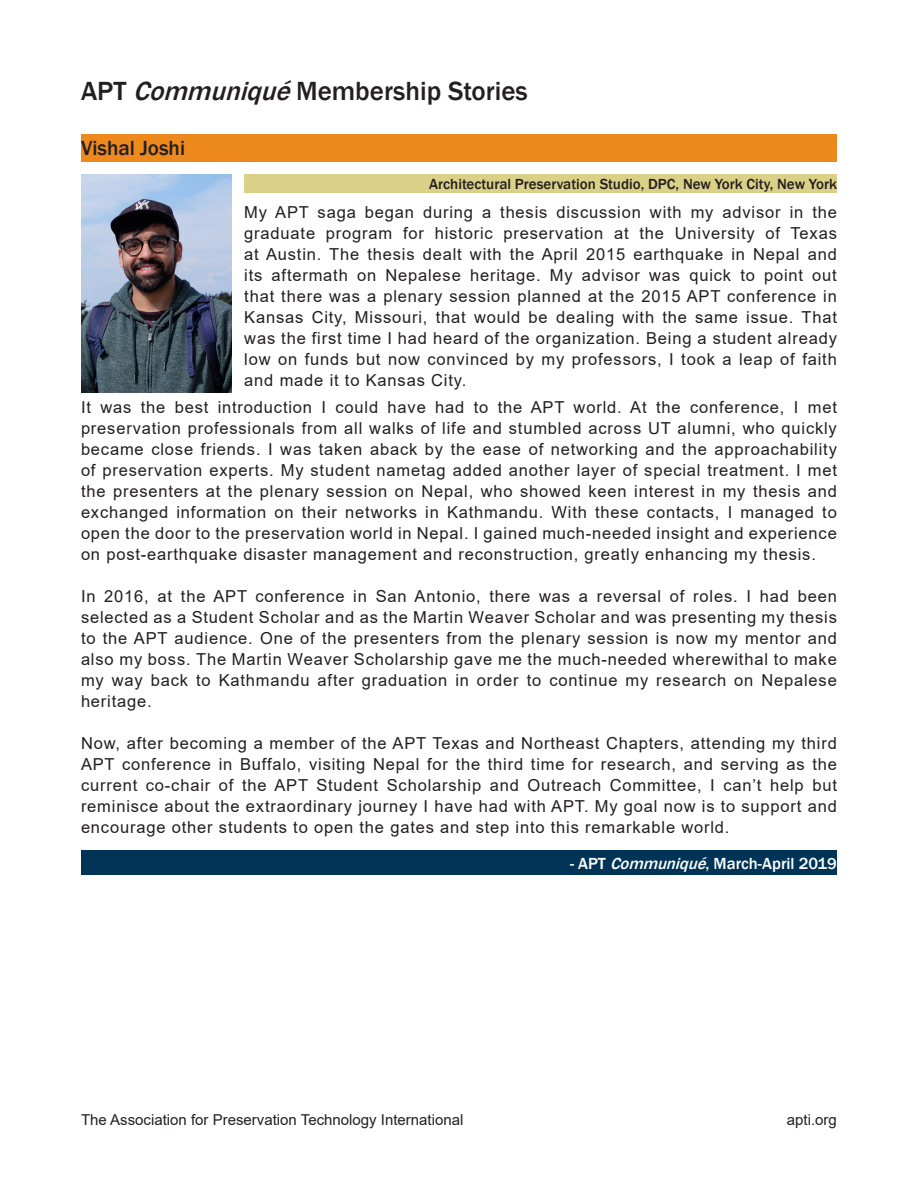
<style>
.page{position:relative;width:918px;height:1188px;background:#fff}
.page>*{position:absolute;margin:0;border:0;box-sizing:border-box;transform-origin:0 0}
.t1{font:500 27px "Franklin Gothic";color:#231f20}
.t2{font:500 21px "Franklin Gothic";color:#231f20}
.t3{font:16.5px/21px "Arial";letter-spacing:.05em;color:#231f20;text-align:justify}
.t4{font:500 16.5px "Franklin Gothic";color:#fff}
.t5{font:15px "Arial";color:#231f20}
.t6{font:500 15px "Franklin Gothic";color:#231f20}
.s1{font-style:italic}
</style>
<div class="page">
<div style="left:81px;top:851px;width:756px;height:24px;background:#003457"></div>
<img style="left:81px;top:174px;width:150px;height:218px">
<div style="left:81px;top:134px;width:756px;height:27px;background:#ed891d"></div>
<div style="left:244px;top:174px;width:593px;height:19px;background:#dbd087"></div>
<h1 class="t1" style="left:81px;top:74px;width:448px">APT <span class="s1">Communiqué</span>Membership Stories</h1>
<p class="t2" style="left:81px;top:135px;width:106px">Vishal Joshi</p>
<p class="t6" style="left:429px;top:175px;width:409px">Architectural Preservation Studio, DPC, New York City, New York</p>
<p class="t3" style="left:244px;top:202px;width:594px">My APT saga began during a thesis discussion with my advisor in the graduate program for historic preservation at the University of Texas at Austin. The thesis dealt with the April 2015 earthquake in Nepal and its aftermath on Nepalese heritage. My advisor was quick to point out that there was a plenary session planned at the 2015 APT conference in Kansas City, Missouri, that would be dealing with the same issue. That was the first time I had heard of the organization. Being a student already low on funds but now convinced by my professors, I took a leap of faith and made it to Kansas City.</p>
<p class="t3" style="left:81px;top:397px;width:757px">It was the best introduction I could have had to the APT world. At the conference, I met preservation professionals from all walks of life and stumbled across UT alumni, who quickly became close friends. I was taken aback by the ease of networking and the approachability of preservation experts. My student nametag added another layer of special treatment. I met the presenters at the plenary session on Nepal, who showed keen interest in my thesis and exchanged information on their networks in Kathmandu. With these contacts, I managed to open the door to the preservation world in Nepal. I gained much-needed insight and experience on post-earthquake disaster management and reconstruction, greatly enhancing my thesis.</p>
<p class="t3" style="left:81px;top:586px;width:758px">In 2016, at the APT conference in San Antonio, there was a reversal of roles. I had been selected as a Student Scholar and as the Martin Weaver Scholar and was presenting my thesis to the APT audience. One of the presenters from the plenary session is now my mentor and also my boss. The Martin Weaver Scholarship gave me the much-needed wherewithal to make my way back to Kathmandu after graduation in order to continue my research on Nepalese heritage.</p>
<p class="t3" style="left:81px;top:733px;width:757px">Now, after becoming a member of the APT Texas and Northeast Chapters, attending my third APT conference in Buffalo, visiting Nepal for the third time for research, and serving as the current co-chair of the APT Student Scholarship and Outreach Committee, I can’t help but reminisce about the extraordinary journey I have had with APT. My goal now is to support and encourage other students to open the gates and step into this remarkable world.</p>
<p class="t4" style="left:570px;top:853px;width:268px">- APT <span class="s1">Communiqué</span>, March-April 2019</p>
<p class="t5" style="left:81px;top:1110px;width:384px">The Association for Preservation Technology International</p>
<p class="t5" style="left:787px;top:1110px;width:52px">apti.org</p>
</div>
